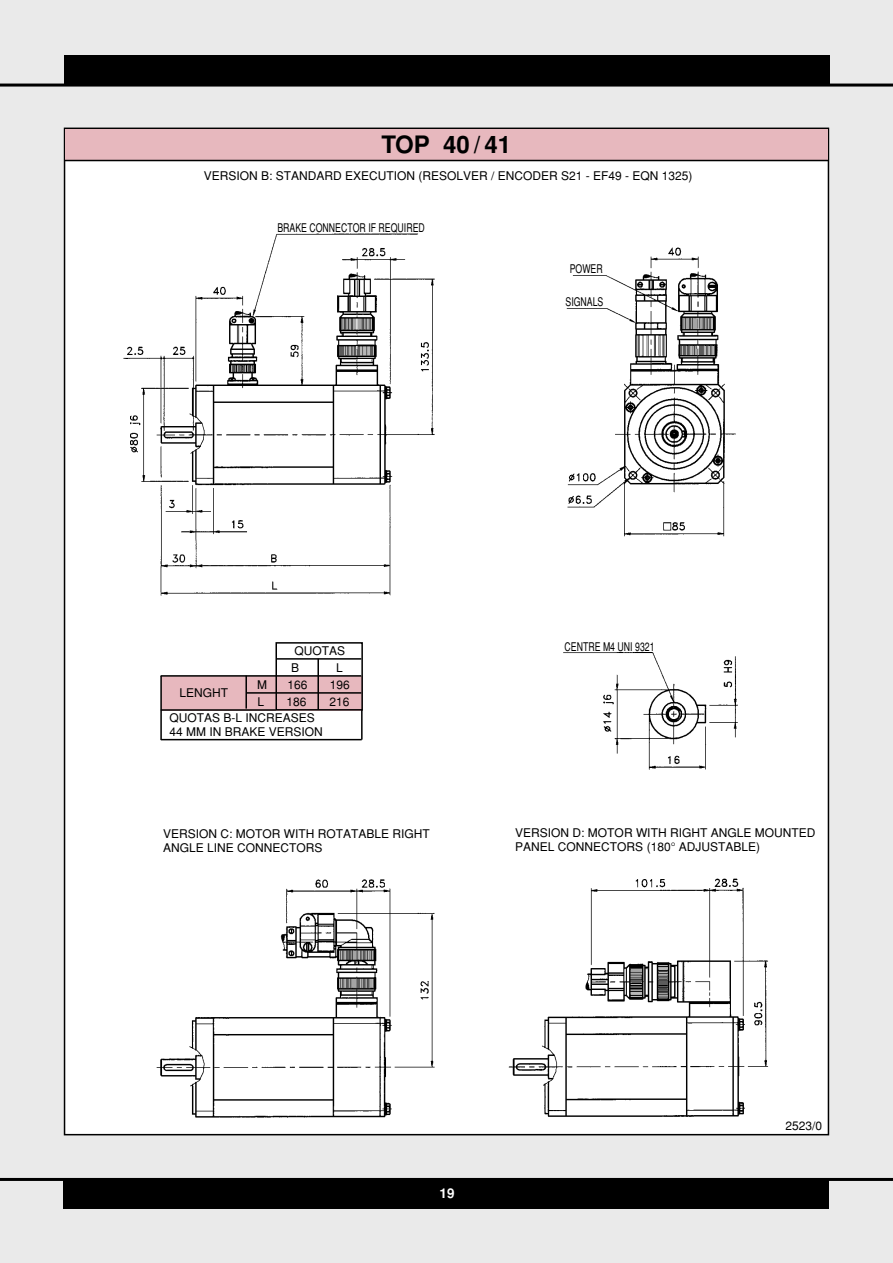
<style>
.page{position:relative;width:893px;height:1263px;background:#eaeaea}
.page>*{position:absolute;margin:0;border:0;box-sizing:border-box;transform-origin:0 0}
.t1{font:700 24px "Helvetica";color:#000}
.t2{font:700 13.5px "Helvetica";color:#fff}
.t3{font:12px/13.5px "Helvetica";color:#000}
.t4{font:12px "Helvetica";color:#000;scale:.73 1}
</style>
<div class="page">
<div style="left:64px;top:55px;width:765px;height:30px;background:#000"></div>
<hr style="left:0;top:84px;width:893px;height:3px;background:#000">
<div style="left:64px;top:1179px;width:765px;height:30px;background:#000"></div>
<hr style="left:0;top:1178px;width:893px;height:3px;background:#000">
<div style="left:65px;top:128px;width:763px;height:1007px;background:#fff"></div>
<div style="left:65px;top:129px;width:763px;height:32px;background:#e7b8be"></div>
<hr style="left:64px;top:160px;width:764px;height:1px;background:#000">
<img style="left:123px;top:233px;width:646px;height:885px">
<div style="left:563px;top:636px;width:93px;height:16px;background:#fff"></div>
<div style="left:161px;top:676px;width:201px;height:34px;background:#e7b8be"></div>
<hr style="left:276px;top:658px;width:85px;height:2px;background:#000">
<hr style="left:161px;top:675px;width:200px;height:2px;background:#000">
<hr style="left:247px;top:692px;width:114px;height:2px;background:#000">
<hr style="left:161px;top:709px;width:115px;height:2px;background:#000">
<hr style="left:161px;top:739px;width:201px;height:1px;background:#000">
<hr style="left:317px;top:659px;width:2px;height:50px;background:#000">
<hr style="left:160px;top:676px;width:2px;height:64px;background:#000">
<hr style="left:245px;top:676px;width:2px;height:33px;background:#000">
<hr style="left:361px;top:709px;width:2px;height:31px;background:#000">
<div style="left:275px;top:642px;width:88px;height:68px;border:2px solid #000"></div>
<p class="t1" style="left:381px;top:130px;width:131px">TOP 40 / 41</p>
<p class="t3" style="left:204px;top:168px;width:490px">VERSION B: STANDARD EXECUTION (RESOLVER / ENCODER S21 - EF49 - EQN 1325)</p>
<p class="t4" style="left:277px;top:221px;width:204px">BRAKE CONNECTOR IF REQUIRED</p>
<p class="t4" style="left:570px;top:262px;width:47px">POWER</p>
<p class="t4" style="left:565px;top:295px;width:54px">SIGNALS</p>
<p class="t3" style="left:180px;top:686px;width:50px">LENGHT</p>
<p class="t3" style="left:295px;top:644px;width:52px">QUOTAS</p>
<p class="t3" style="left:291px;top:661px;width:10px">B</p>
<p class="t3" style="left:257px;top:676px;width:11px;line-height:16.6px">M<br>L</p>
<p class="t3" style="left:286px;top:676px;width:22px;line-height:17.1px">166<br>186</p>
<p class="t3" style="left:329px;top:659px;width:22px;line-height:17px;text-align:center">L<br>196<br>216</p>
<p class="t3" style="left:169px;top:711px;width:155px">QUOTAS B-L INCREASES<br>44 MM IN BRAKE VERSION</p>
<p class="t3" style="left:163px;top:827px;width:268px">VERSION C: MOTOR WITH ROTATABLE RIGHT<br>ANGLE LINE CONNECTORS</p>
<p class="t4" style="left:565px;top:640px;width:125px">CENTRE M4 UNI 9321</p>
<p class="t3" style="left:515px;top:826px;width:302px">VERSION D: MOTOR WITH RIGHT ANGLE MOUNTED<br>PANEL CONNECTORS (180° ADJUSTABLE)</p>
<p class="t2" style="left:439px;top:1185px;width:17px">19</p>
<p class="t3" style="left:786px;top:1118px;width:38px">2523/0</p>
</div>
